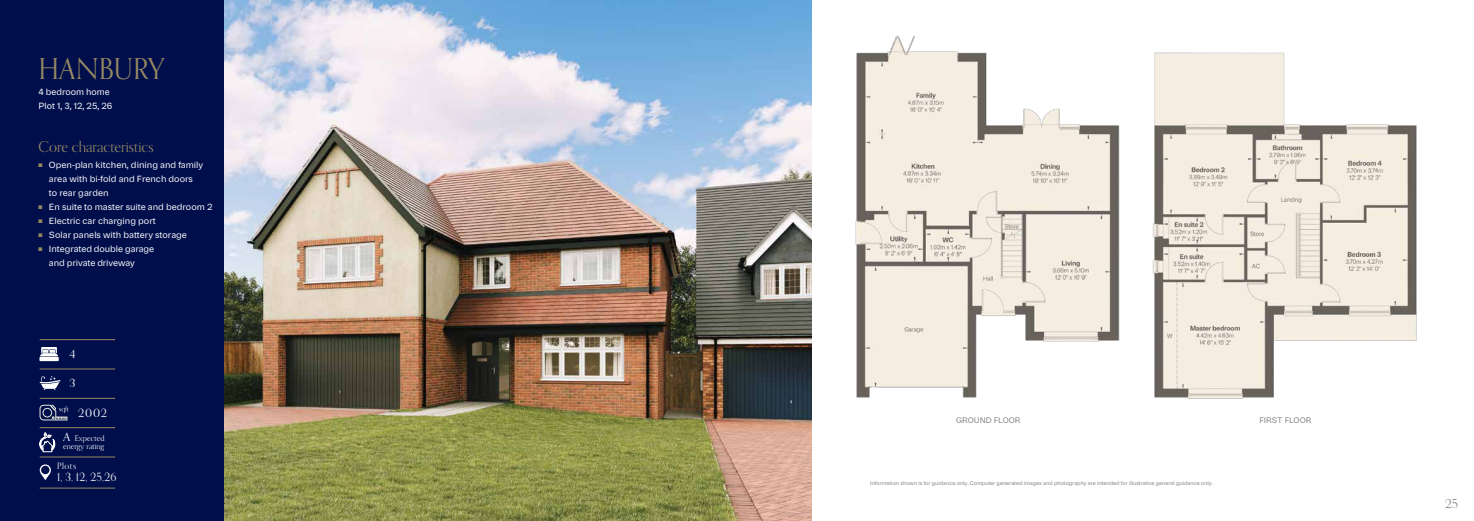
<style>
.page{position:relative;width:1474px;height:521px;background:#fff}
.page>*{position:absolute;margin:0;border:0;box-sizing:border-box;transform-origin:0 0}
.t1{font:28.88px "Orpheus Pro";color:#978961}
.t2{font:14.88px "Orpheus Pro";color:#978961}
.t3{font:12.25px "Orpheus Pro";color:#808285}
.t4{font:11.38px "Orpheus Pro";letter-spacing:.05em;color:#fff;scale:.94 1}
.t5{font:11.38px "Orpheus Pro";letter-spacing:.05em;color:#fff}
.t6{font:8.75px/14px "Parabolica Text";color:#fff}
.t7{font:8.75px "Orpheus Pro";letter-spacing:.07em;color:#fff}
.t8{font:7.88px "Parabolica Text";color:#808285}
.t9{font:7.88px/7.9px "Orpheus Pro";color:#fff}
.t10{font:5.25px "Parabolica Text";letter-spacing:-.005em;color:#808285}
.s1{color:#978961}
.s2{font-size:11.38px}
</style>
<div class="page">
<img style="left:223px;top:0;width:588px;height:521px">
<img style="left:855px;top:35px;width:562px;height:364px">
<div style="left:0;top:0;width:223px;height:521px;background:#000f4c"></div>
<hr style="left:40px;top:457px;width:75px;height:1px;background:#978961">
<svg style="left:40px;top:432px;width:16px;height:20px"></svg>
<svg style="left:39px;top:464px;width:12px;height:16px"></svg>
<hr style="left:40px;top:427px;width:75px;height:1px;background:#978961">
<svg style="left:40px;top:376px;width:21px;height:14px"></svg>
<hr style="left:40px;top:398px;width:75px;height:1px;background:#978961">
<svg style="left:40px;top:347px;width:18px;height:14px"></svg>
<hr style="left:40px;top:339px;width:75px;height:1px;background:#978961">
<hr style="left:40px;top:369px;width:75px;height:1px;background:#978961">
<svg style="left:39px;top:404px;width:30px;height:17px"></svg>
<hr style="left:40px;top:488px;width:75px;height:1px;background:#978961">
<h1 class="t1" style="left:38px;top:52px;width:128px">HANBURY</h1>
<p class="t6" style="left:38px;top:85px;width:75px">4 bedroom home<br>Plot 1, 3, 12, 25, 26</p>
<h2 class="t2" style="left:38px;top:138px;width:117px">Core characteristics</h2>
<p class="t6" style="left:49px;top:157px;width:156px;text-indent:-10px"><span class="s1">■</span> Open-plan kitchen, dining and family area with bi-fold and French doors to rear garden</p>
<p class="t6" style="left:38px;top:199px;width:176px"><span class="s1">■</span> En suite to master suite and bedroom 2</p>
<p class="t6" style="left:38px;top:213px;width:119px"><span class="s1">■</span> Electric car charging port</p>
<p class="t6" style="left:38px;top:227px;width:150px"><span class="s1">■</span> Solar panels with battery storage</p>
<p class="t6" style="left:49px;top:241px;width:107px;text-indent:-11px"><span class="s1">■</span> Integrated double garage and private driveway</p>
<h3 class="t5" style="left:69px;top:347px;width:8px">4</h3>
<h3 class="t5" style="left:69px;top:376px;width:7px">3</h3>
<h3 class="t5" style="left:78px;top:406px;width:31px">2002</h3>
<p class="t9" style="left:63px;top:434px;width:43px"><span class="s2">A</span> Expected energy rating</p>
<p class="t7" style="left:57px;top:461px;width:21px">Plots</p>
<h3 class="t4" style="left:57px;top:470px;width:65px">1, 3, 12, 25,26</h3>
<p class="t8" style="left:956px;top:414px;width:66px">GROUND FLOOR</p>
<p class="t8" style="left:1259px;top:414px;width:54px">FIRST FLOOR</p>
<p class="t10" style="left:870px;top:479px;width:344px">Information shown is for guidance only. Computer generated images and photography are intended for illustrative general guidance only.</p>
<h3 class="t3" style="left:1445px;top:496px;width:14px">25</h3>
</div>
